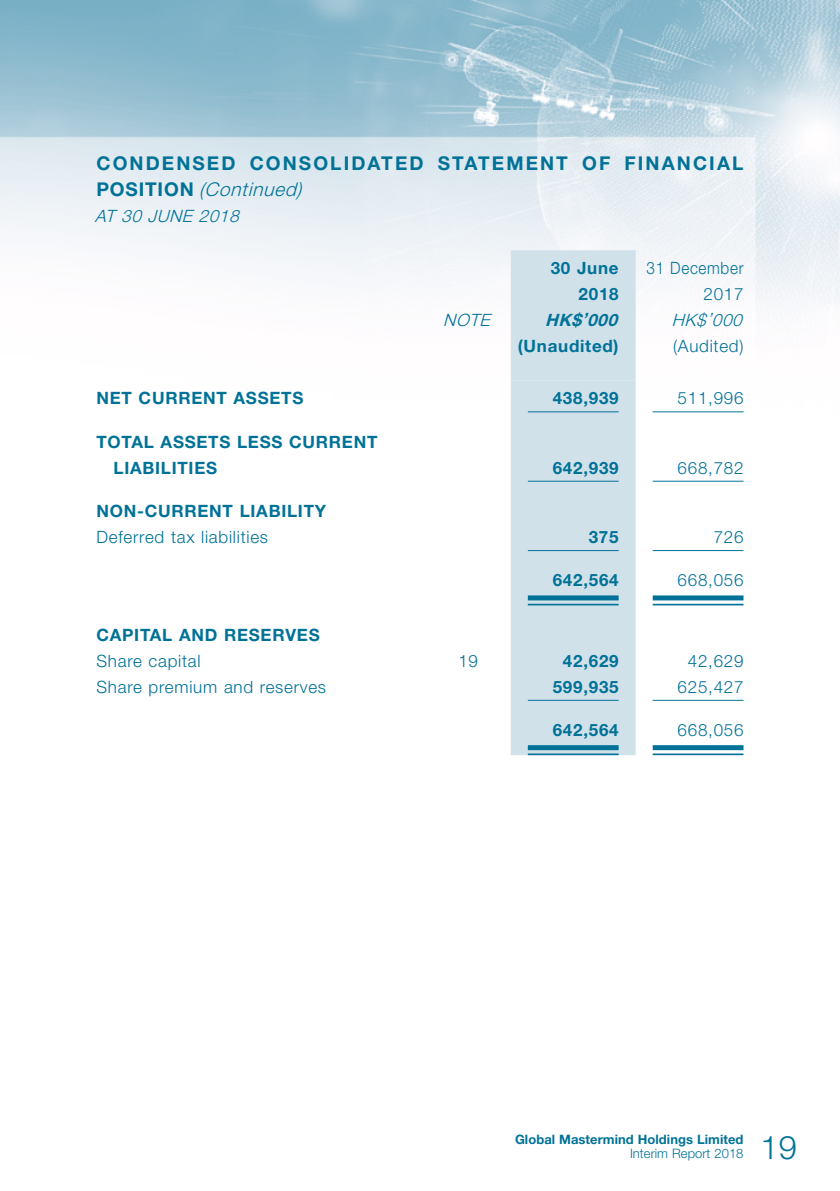
<style>
.page{position:relative;width:840px;height:1191px;background:#fff}
.page>*{position:absolute;margin:0;border:0;box-sizing:border-box;transform-origin:0 0}
.t1{font:300 32.4px "Helvetica Neue LT Std";color:#007297}
.Heading_1{font:700 19px/26px "Helvetica Neue LT Std";letter-spacing:.11em;color:#007297}
.Body_Text{font:700 17px/26px "Helvetica Neue LT Std";letter-spacing:.045em;color:#007297}
.Body_Text-2{font:300 17px "Helvetica Neue LT Std";letter-spacing:.045em;color:#007297}
.Body_Text-3{font:italic 300 17px "Helvetica Neue LT Std";color:#007297}
.Body_Text-4{font:300 17px "Helvetica Neue LT Std";letter-spacing:.045em;color:#007297;scale:.9 1}
.Body_Text-5{font:italic 700 17px "Helvetica Neue LT Std";color:#007297}
.t2{font:700 13px "Helvetica Neue LT Std";letter-spacing:.005em;color:#007297}
.t3{font:300 13px "Helvetica Neue LT Std";letter-spacing:.005em;color:#007297}
.s1{font-weight:300;font-style:italic}
</style>
<div class="page">
<img style="left:0;top:0;width:839px;height:756px">
<div style="left:510px;top:380px;width:125px;height:375px;background:#d1e1ea"></div>
<hr style="left:527px;top:411px;width:91px;height:1px;background:#007297">
<hr style="left:652px;top:411px;width:91px;height:1px;background:#007297">
<hr style="left:527px;top:481px;width:91px;height:1px;background:#007297">
<hr style="left:652px;top:481px;width:91px;height:1px;background:#007297">
<hr style="left:527px;top:550px;width:91px;height:1px;background:#007297">
<hr style="left:652px;top:550px;width:91px;height:1px;background:#007297">
<div style="left:527px;top:595px;width:91px;height:5px;background:#007297"></div>
<hr style="left:527px;top:604px;width:91px;height:1px;background:#007297">
<div style="left:652px;top:595px;width:91px;height:5px;background:#007297"></div>
<hr style="left:652px;top:604px;width:91px;height:1px;background:#007297">
<hr style="left:527px;top:700px;width:91px;height:1px;background:#007297">
<hr style="left:652px;top:700px;width:91px;height:1px;background:#007297">
<div style="left:527px;top:745px;width:91px;height:5px;background:#007297"></div>
<hr style="left:527px;top:753px;width:91px;height:2px;background:#007297">
<div style="left:652px;top:745px;width:91px;height:5px;background:#007297"></div>
<hr style="left:652px;top:753px;width:91px;height:2px;background:#007297">
<div style="left:510px;top:250px;width:125px;height:130px;background:#d1e1ea"></div>
<p class="Heading_1" style="left:96px;top:150px;width:648px">CONDENSED CONSOLIDATED STATEMENT OF FINANCIAL<br>P O S I T I O N <span class="s1">(Continued)</span></p>
<p class="Body_Text-3" style="left:95px;top:206px;width:151px">AT 30 JUNE 2018</p>
<p class="Body_Text" style="left:550px;top:255px;width:69px">30 June</p>
<p class="Body_Text-4" style="left:646px;top:258px;width:109px">31 December</p>
<p class="Body_Text" style="left:578px;top:281px;width:42px">2018</p>
<p class="Body_Text-2" style="left:703px;top:284px;width:42px">2017</p>
<p class="Body_Text-3" style="left:443px;top:310px;width:53px">NOTE</p>
<p class="Body_Text-5" style="left:544px;top:309px;width:79px">HK$’000</p>
<p class="Body_Text-3" style="left:671px;top:310px;width:77px">HK$’000</p>
<p class="Body_Text" style="left:517px;top:333px;width:102px">(Unaudited)</p>
<p class="Body_Text-2" style="left:672px;top:336px;width:72px">(Audited)</p>
<p class="Body_Text" style="left:96px;top:385px;width:208px">NET CURRENT ASSETS</p>
<p class="Body_Text" style="left:552px;top:385px;width:67px">438,939</p>
<p class="Body_Text-2" style="left:677px;top:388px;width:67px">511,996</p>
<p class="Body_Text" style="left:113px;top:428px;width:265px;text-indent:-17px">TOTAL ASSETS LESS CURRENT<br>LIABILITIES</p>
<p class="Body_Text" style="left:552px;top:454px;width:67px">642,939</p>
<p class="Body_Text-2" style="left:677px;top:457px;width:67px">668,782</p>
<p class="Body_Text" style="left:96px;top:497px;width:231px">NON-CURRENT LIABILITY</p>
<p class="Body_Text-2" style="left:96px;top:526px;width:173px">Deferred tax liabilities</p>
<p class="Body_Text" style="left:588px;top:523px;width:31px">375</p>
<p class="Body_Text-2" style="left:713px;top:526px;width:31px">726</p>
<p class="Body_Text" style="left:552px;top:567px;width:67px">642,564</p>
<p class="Body_Text-2" style="left:677px;top:570px;width:67px">668,056</p>
<p class="Body_Text" style="left:96px;top:621px;width:225px">CAPITAL AND RESERVES</p>
<p class="Body_Text-2" style="left:96px;top:650px;width:106px">Share capital</p>
<p class="Body_Text-2" style="left:458px;top:650px;width:21px">19</p>
<p class="Body_Text" style="left:562px;top:647px;width:57px">42,629</p>
<p class="Body_Text-2" style="left:687px;top:650px;width:57px">42,629</p>
<p class="Body_Text-2" style="left:96px;top:676px;width:231px">Share premium and reserves</p>
<p class="Body_Text" style="left:552px;top:673px;width:67px">599,935</p>
<p class="Body_Text-2" style="left:677px;top:676px;width:67px">625,427</p>
<p class="Body_Text" style="left:552px;top:716px;width:67px">642,564</p>
<p class="Body_Text-2" style="left:677px;top:719px;width:67px">668,056</p>
<p class="t2" style="left:514px;top:1131px;width:230px">Global Mastermind Holdings Limited</p>
<p class="t3" style="left:629px;top:1145px;width:115px">Interim Report 2018</p>
<h1 class="t1" style="left:760px;top:1127px;width:38px">19</h1>
</div>
